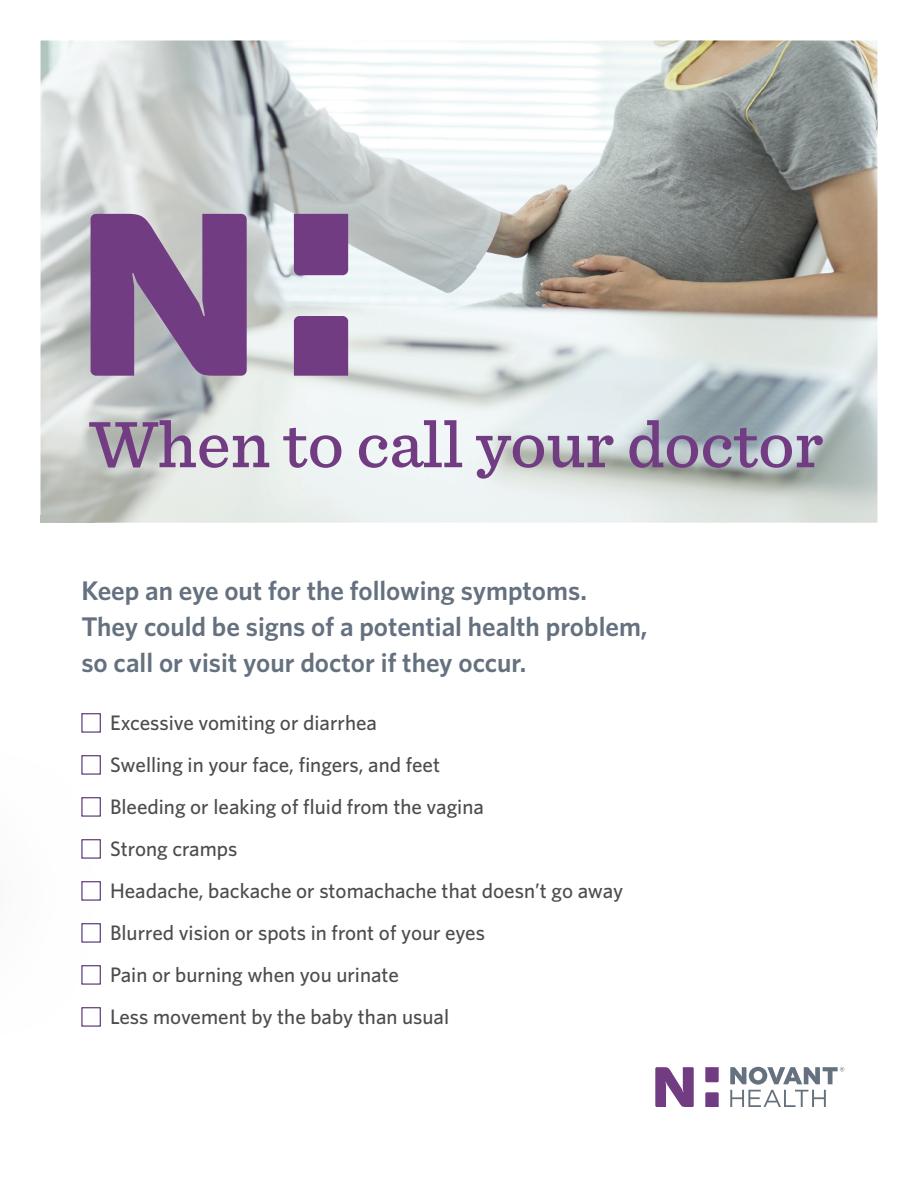
<style>
.page{position:relative;width:918px;height:1188px;background:#fff}
.page>*{position:absolute;margin:0;border:0;box-sizing:border-box;transform-origin:0 0}
.t1{font:500 68.4px "Sentinel";color:#723c83}
.t2{font:600 27px/36px "Whitney";color:#65717f}
.t3{font:500 21px/42px "Whitney";color:#4b4c4d}
</style>
<div class="page">
<img style="left:40px;top:40px;width:838px;height:483px">
<svg style="left:655px;top:1067px;width:39px;height:40px"></svg>
<svg style="left:705px;top:1067px;width:14px;height:15px"></svg>
<svg style="left:705px;top:1092px;width:14px;height:15px"></svg>
<svg style="left:730px;top:1067px;width:114px;height:40px"></svg>
<img style="left:40px;top:516px;width:54px;height:7px">
<svg style="left:91px;top:214px;width:156px;height:162px;background:#835a90"></svg>
<div style="left:294px;top:214px;width:54px;height:61px;background:#723c83"></div>
<div style="left:294px;top:316px;width:54px;height:60px;background:#723c83"></div>
<div style="left:81px;top:713px;width:20px;height:20px;background:#fff;border:1px solid #502c6d"></div>
<div style="left:81px;top:755px;width:20px;height:20px;background:#fff;border:1px solid #502c6d"></div>
<div style="left:81px;top:797px;width:20px;height:20px;background:#fff;border:1px solid #502c6d"></div>
<div style="left:81px;top:839px;width:20px;height:20px;background:#fff;border:1px solid #502c6d"></div>
<div style="left:81px;top:881px;width:20px;height:20px;background:#fff;border:1px solid #502c6d"></div>
<div style="left:81px;top:923px;width:20px;height:20px;background:#fff;border:1px solid #502c6d"></div>
<div style="left:81px;top:965px;width:20px;height:20px;background:#fff;border:1px solid #502c6d"></div>
<div style="left:81px;top:1007px;width:20px;height:20px;background:#fff;border:1px solid #502c6d"></div>
<h1 class="t1" style="left:90px;top:402px;width:735px">When to call your doctor</h1>
<p class="t2" style="left:81px;top:573px;width:568px">Keep an eye out for the following symptoms.<br>They could be signs of a potential health problem, so call or visit your doctor if they occur.</p>
<p class="t3" style="left:110px;top:701px;width:515px">Excessive vomiting or diarrhea<br>Swelling in your face, fingers, and feet<br>Bleeding or leaking of fluid from the vagina<br>Strong cramps<br>Headache, backache or stomachache that doesn’t go away Blurred vision or spots in front of your eyes<br>Pain or burning when you urinate<br>Less movement by the baby than usual</p>
</div>
